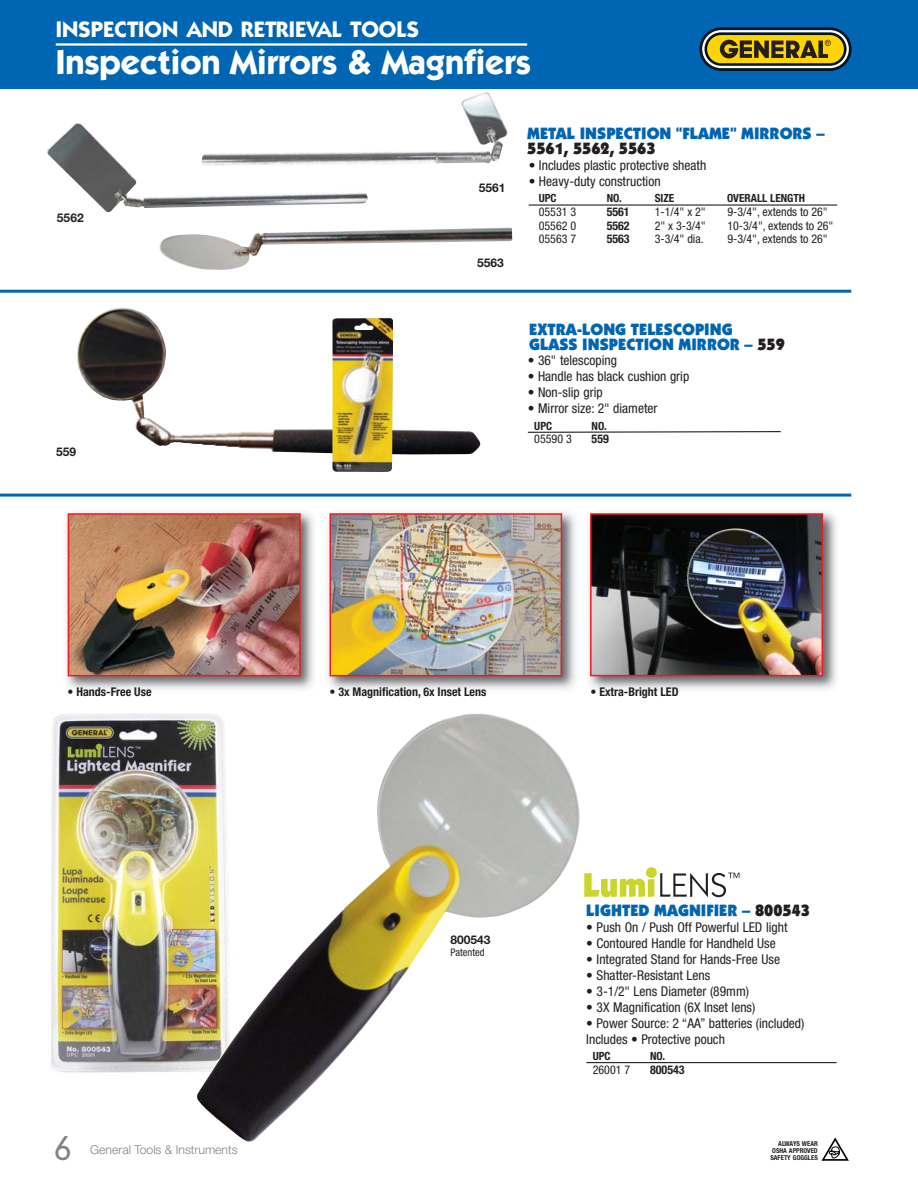
<style>
.page{position:relative;width:918px;height:1190px;background:#fff}
.page>*{position:absolute;margin:0;border:0;box-sizing:border-box;transform-origin:0 0}
.t1{font:700 34.5px "Itc Kabel";color:#fff}
.t2{font:300 32.1px "DIN Neuzeit Grotesk";color:#808285}
.t3{font:700 22.5px "Itc Kabel";color:#fff}
.t4{font:900 16.5px/15px "Itc Kabel";color:#0065b2}
.t5{font:900 16.5px "Itc Kabel";color:#231f20}
.t6{font:condensed 13.5px/15.9px "Helvetica Neue";color:#231f20}
.t7{font:300 12.15px "Helvetica Neue";color:#808285}
.t8{font:condensed 12px "Helvetica Neue";color:#231f20}
.t9{font:700 condensed 12px "Helvetica Neue";color:#231f20}
.t10{font:700 12px "Helvetica Neue";color:#231f20}
.t11{font:700 condensed 11.25px "Helvetica Neue";color:#231f20}
.t12{font:condensed 10.5px "Helvetica Neue";color:#231f20}
.t13{font:700 condensed 6.75px/7.1px "Helvetica Neue";color:#231f20;text-align:justify}
.s1{color:#231f20}
</style>
<div class="page">
<div style="left:0;top:0;width:918px;height:88px;background:#0065b2"></div>
<svg style="left:699px;top:27px;width:152px;height:44px"></svg>
<div style="left:702px;top:30px;width:147px;height:38px;background:#fff;border-radius:19px"></div>
<svg style="left:704px;top:32px;width:142px;height:34px"></svg>
<div style="left:707px;top:35px;width:137px;height:28px;background:#ffd400;border-radius:14px"></div>
<svg style="left:720px;top:40px;width:111px;height:18px"></svg>
<hr style="left:56px;top:43px;width:471px;height:3px;background:#fff">
<svg style="left:821px;top:1137px;width:28px;height:24px"></svg>
<hr style="left:0;top:290px;width:851px;height:3px;background:#0065b2">
<hr style="left:0;top:493px;width:851px;height:3px;background:#0065b2">
<img style="left:371px;top:92px;width:137px;height:72px">
<svg style="left:527px;top:431px;width:254px;height:2px"></svg>
<img style="left:76px;top:307px;width:404px;height:147px">
<img style="left:47px;top:122px;width:324px;height:90px">
<img style="left:159px;top:227px;width:353px;height:43px">
<img style="left:332px;top:318px;width:61px;height:154px">
<hr style="left:528px;top:204px;width:309px;height:1px;background:#231f20">
<img style="left:52px;top:713px;width:145px;height:360px">
<img style="left:197px;top:713px;width:383px;height:428px">
<img style="left:327px;top:511px;width:510px;height:179px">
<img style="left:332px;top:516px;width:227px;height:157px">
<div style="left:329px;top:513px;width:233px;height:163px;border:2px solid #ed1c24"></div>
<img style="left:593px;top:516px;width:227px;height:157px">
<div style="left:590px;top:513px;width:233px;height:163px;border:2px solid #ed1c24"></div>
<img style="left:66px;top:511px;width:248px;height:179px">
<img style="left:71px;top:516px;width:227px;height:157px">
<div style="left:68px;top:513px;width:233px;height:163px;border:2px solid #ed1c24"></div>
<svg style="left:584px;top:873px;width:70px;height:24px"></svg>
<svg style="left:660px;top:872px;width:79px;height:25px"></svg>
<div style="left:646px;top:867px;width:11px;height:10px;background:#cad62b;border-radius:50%"></div>
<hr style="left:586px;top:1061px;width:250px;height:1px;background:#231f20">
<h3 class="t3" style="left:56px;top:21px;width:365px">INSPECTION AND RETRIEVAL TOOLS</h3>
<h1 class="t1" style="left:56px;top:50px;width:477px">Inspection Mirrors &amp; Magnfiers</h1>
<p class="t10" style="left:57px;top:213px;width:28px">5562</p>
<p class="t10" style="left:56px;top:447px;width:22px">559</p>
<p class="t10" style="left:479px;top:183px;width:28px">5561</p>
<p class="t10" style="left:477px;top:258px;width:28px">5563</p>
<p class="t4" style="left:527px;top:127px;width:299px">METAL INSPECTION “FLAME” MIRRORS –</p>
<p class="t5" style="left:527px;top:142px;width:130px">5561, 5562, 5563</p>
<p class="t6" style="left:528px;top:158px;width:179px">• Includes plastic protective sheath</p>
<p class="t6" style="left:528px;top:174px;width:133px">• Heavy-duty construction</p>
<p class="t11" style="left:539px;top:194px;width:19px">UPC</p>
<p class="t11" style="left:606px;top:194px;width:17px">NO.</p>
<p class="t11" style="left:655px;top:194px;width:21px">SIZE</p>
<p class="t11" style="left:727px;top:194px;width:80px">OVERALL LENGTH</p>
<p class="t8" style="left:539px;top:207px;width:39px">05531 3</p>
<p class="t9" style="left:606px;top:207px;width:25px">5561</p>
<p class="t8" style="left:655px;top:207px;width:53px">1-1/4" x 2"</p>
<p class="t8" style="left:727px;top:207px;width:102px">9-3/4", extends to 26"</p>
<p class="t8" style="left:539px;top:221px;width:39px">05562 0</p>
<p class="t9" style="left:606px;top:221px;width:25px">5562</p>
<p class="t8" style="left:655px;top:221px;width:53px">2" x 3-3/4"</p>
<p class="t8" style="left:727px;top:221px;width:108px">10-3/4", extends to 26"</p>
<p class="t8" style="left:539px;top:234px;width:39px">05563 7</p>
<p class="t9" style="left:606px;top:234px;width:25px">5563</p>
<p class="t8" style="left:655px;top:234px;width:50px">3-3/4" dia.</p>
<p class="t8" style="left:727px;top:234px;width:102px">9-3/4", extends to 26"</p>
<p class="t4" style="left:529px;top:323px;width:257px">EXTRA-LONG TELESCOPING<br>GLASS INSPECTION MIRROR – <span class="s1">559</span></p>
<p class="t6" style="left:527px;top:354px;width:91px">• 36" telescoping</p>
<p class="t6" style="left:528px;top:369px;width:163px">• Handle has black cushion grip</p>
<p class="t6" style="left:528px;top:385px;width:76px">• Non-slip grip</p>
<p class="t6" style="left:528px;top:401px;width:131px">• Mirror size: 2" diameter</p>
<p class="t11" style="left:534px;top:421px;width:19px">UPC</p>
<p class="t11" style="left:591px;top:421px;width:17px">NO.</p>
<p class="t8" style="left:534px;top:434px;width:39px">05590 3</p>
<p class="t9" style="left:591px;top:434px;width:19px">559</p>
<p class="t9" style="left:68px;top:687px;width:85px">• Hands-Free Use</p>
<p class="t9" style="left:329px;top:687px;width:158px">• 3x Magnification, 6x Inset Lens</p>
<p class="t9" style="left:590px;top:687px;width:90px">• Extra-Bright LED</p>
<h2 class="t2" style="left:54px;top:1135px;width:18px">6</h2>
<p class="t7" style="left:90px;top:1144px;width:149px">General Tools &amp; Instruments</p>
<p class="t10" style="left:450px;top:935px;width:42px">800543</p>
<p class="t12" style="left:450px;top:948px;width:36px">Patented</p>
<p class="t4" style="left:586px;top:903px;width:225px">LIGHTED MAGNIFIER – <span class="s1">800543</span></p>
<p class="t6" style="left:586px;top:920px;width:203px">• Push On / Push Off Powerful LED light</p>
<p class="t6" style="left:586px;top:936px;width:191px">• Contoured Handle for Handheld Use</p>
<p class="t6" style="left:586px;top:952px;width:195px">• Integrated Stand for Hands-Free Use</p>
<p class="t6" style="left:586px;top:968px;width:125px">• Shatter-Resistant Lens</p>
<p class="t6" style="left:586px;top:984px;width:164px">• 3-1/2" Lens Diameter (89mm)</p>
<p class="t6" style="left:586px;top:999px;width:171px">• 3X Magnification (6X Inset lens)</p>
<p class="t6" style="left:586px;top:1015px;width:220px">• Power Source: 2 “AA” batteries (included)<br>Includes • Protective pouch</p>
<p class="t11" style="left:593px;top:1051px;width:19px">UPC</p>
<p class="t11" style="left:650px;top:1051px;width:17px">NO.</p>
<p class="t8" style="left:593px;top:1064px;width:39px">26001 7</p>
<p class="t9" style="left:650px;top:1064px;width:36px">800543</p>
<p class="t13" style="left:770px;top:1139px;width:49px;text-indent:8px">ALWAYS WEAR OSHA APPROVED SAFETY GOGGLES</p>
</div>
